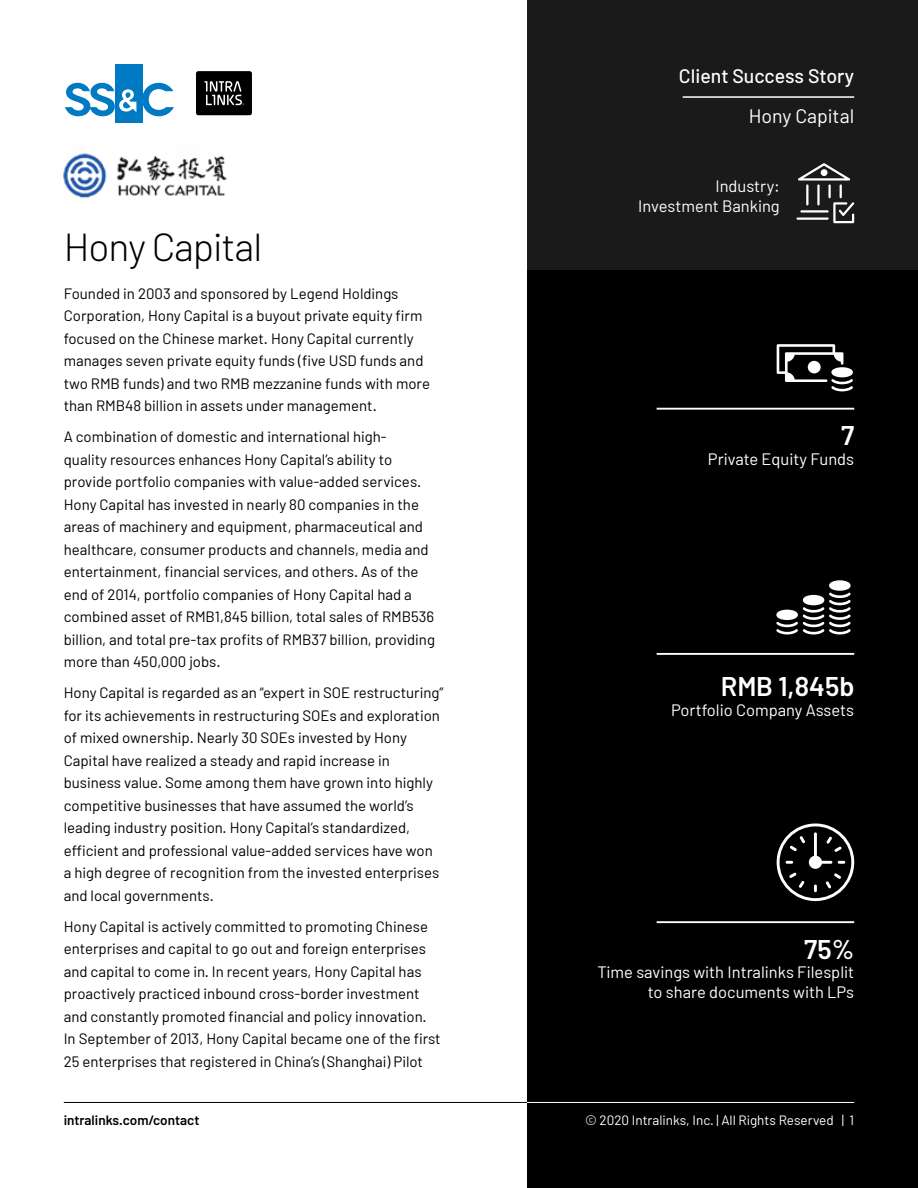
<style>
.page{position:relative;width:918px;height:1188px;background:#fff}
.page>*{position:absolute;margin:0;border:0;box-sizing:border-box;transform-origin:0 0}
.t1{font:300 39px "Barlow";letter-spacing:-.025em;color:#000}
.t2{font:600 27px "Barlow";color:#fff}
.t3{font:500 19.5px "Barlow";color:#fff}
.t4{font:19.5px "Barlow";color:#fff}
.t5{font:16.5px/19.8px "Barlow";color:#fff;text-align:right}
.t6{font:15px/22.5px "Barlow";color:#000}
.t7{font:13.5px "Barlow";color:#fff}
.t8{font:600 13.5px "Barlow";color:#000}
</style>
<div class="page">
<div style="left:527px;top:0;width:391px;height:1188px;background:#000"></div>
<div style="left:527px;top:0;width:391px;height:270px;background:#1a1a1a"></div>
<hr style="left:657px;top:408px;width:197px;height:2px;background:#fff">
<hr style="left:657px;top:653px;width:197px;height:2px;background:#fff">
<hr style="left:683px;top:96px;width:171px;height:2px;background:#fff">
<hr style="left:657px;top:921px;width:197px;height:2px;background:#fff">
<hr style="left:797px;top:217px;width:32px;height:3px;background:#fff">
<svg style="left:798px;top:163px;width:56px;height:60px"></svg>
<img style="left:63px;top:153px;width:164px;height:46px">
<svg style="left:777px;top:344px;width:76px;height:47px"></svg>
<div style="left:808px;top:361px;width:13px;height:12px;background:#fff;border-radius:50%"></div>
<div style="left:829px;top:580px;width:22px;height:11px;background:#fff;border-radius:50%"></div>
<svg style="left:776px;top:593px;width:75px;height:42px"></svg>
<svg style="left:777px;top:823px;width:77px;height:78px"></svg>
<hr style="left:64px;top:1102px;width:463px;height:1px;background:#000">
<hr style="left:527px;top:1102px;width:327px;height:1px;background:#fff">
<svg style="left:143px;top:83px;width:31px;height:33px"></svg>
<div style="left:115px;top:64px;width:28px;height:59px;background:#007ac2"></div>
<svg style="left:65px;top:83px;width:71px;height:33px"></svg>
<svg style="left:195px;top:70px;width:58px;height:46px"></svg>
<div style="left:196px;top:71px;width:56px;height:44px;background:#000;border-radius:2px"></div>
<svg style="left:204px;top:81px;width:40px;height:24px"></svg>
<h3 class="t3" style="left:679px;top:64px;width:177px">Client Success Story</h3>
<h3 class="t4" style="left:749px;top:104px;width:107px">Hony Capital</h3>
<h1 class="t1" style="left:64px;top:223px;width:200px">Hony Capital</h1>
<p class="t6" style="left:64px;top:281px;width:368px">Founded in 2003 and sponsored by Legend Holdings Corporation, Hony Capital is a buyout private equity firm focused on the Chinese market. Hony Capital currently manages seven private equity funds (five USD funds and two RMB funds) and two RMB mezzanine funds with more than RMB48 billion in assets under management.</p>
<p class="t6" style="left:64px;top:425px;width:373px">A combination of domestic and international high-<br>quality resources enhances Hony Capital’s ability to provide portfolio companies with value-added services.<br>Hony Capital has invested in nearly 80 companies in the areas of machinery and equipment, pharmaceutical and healthcare, consumer products and channels, media and entertainment, financial services, and others. As of the end of 2014, portfolio companies of Hony Capital had a combined asset of RMB1,845 billion, total sales of RMB536 billion, and total pre-tax profits of RMB37 billion, providing more than 450,000 jobs.</p>
<p class="t6" style="left:64px;top:681px;width:381px">Hony Capital is regarded as an “expert in SOE restructuring” for its achievements in restructuring SOEs and exploration of mixed ownership. Nearly 30 SOEs invested by Hony Capital have realized a steady and rapid increase in business value. Some among them have grown into highly competitive businesses that have assumed the world’s leading industry position. Hony Capital’s standardized, efficient and professional value-added services have won a high degree of recognition from the invested enterprises and local governments.</p>
<p class="t6" style="left:64px;top:914px;width:379px">Hony Capital is actively committed to promoting Chinese enterprises and capital to go out and foreign enterprises and capital to come in. In recent years, Hony Capital has proactively practiced inbound cross-border investment and constantly promoted financial and policy innovation.<br>In September of 2013, Hony Capital became one of the first 25 enterprises that registered in China’s (Shanghai) Pilot</p>
<p class="t5" style="left:638px;top:176px;width:143px">Industry:<br>Investment Banking</p>
<h2 class="t2" style="left:841px;top:419px;width:15px">7</h2>
<p class="t5" style="left:708px;top:449px;width:148px">Private Equity Funds</p>
<h2 class="t2" style="left:721px;top:670px;width:135px">RMB 1,845b</h2>
<p class="t5" style="left:671px;top:700px;width:185px">Portfolio Company Assets</p>
<h2 class="t2" style="left:804px;top:932px;width:51px">75%</h2>
<p class="t5" style="left:597px;top:962px;width:258px">Time savings with Intralinks Filesplit to share documents with LPs</p>
<p class="t8" style="left:64px;top:1112px;width:137px">intralinks.com/contact</p>
<p class="t7" style="left:585px;top:1112px;width:271px">© 2020 Intralinks, Inc. | All Rights Reserved | 1</p>
</div>
